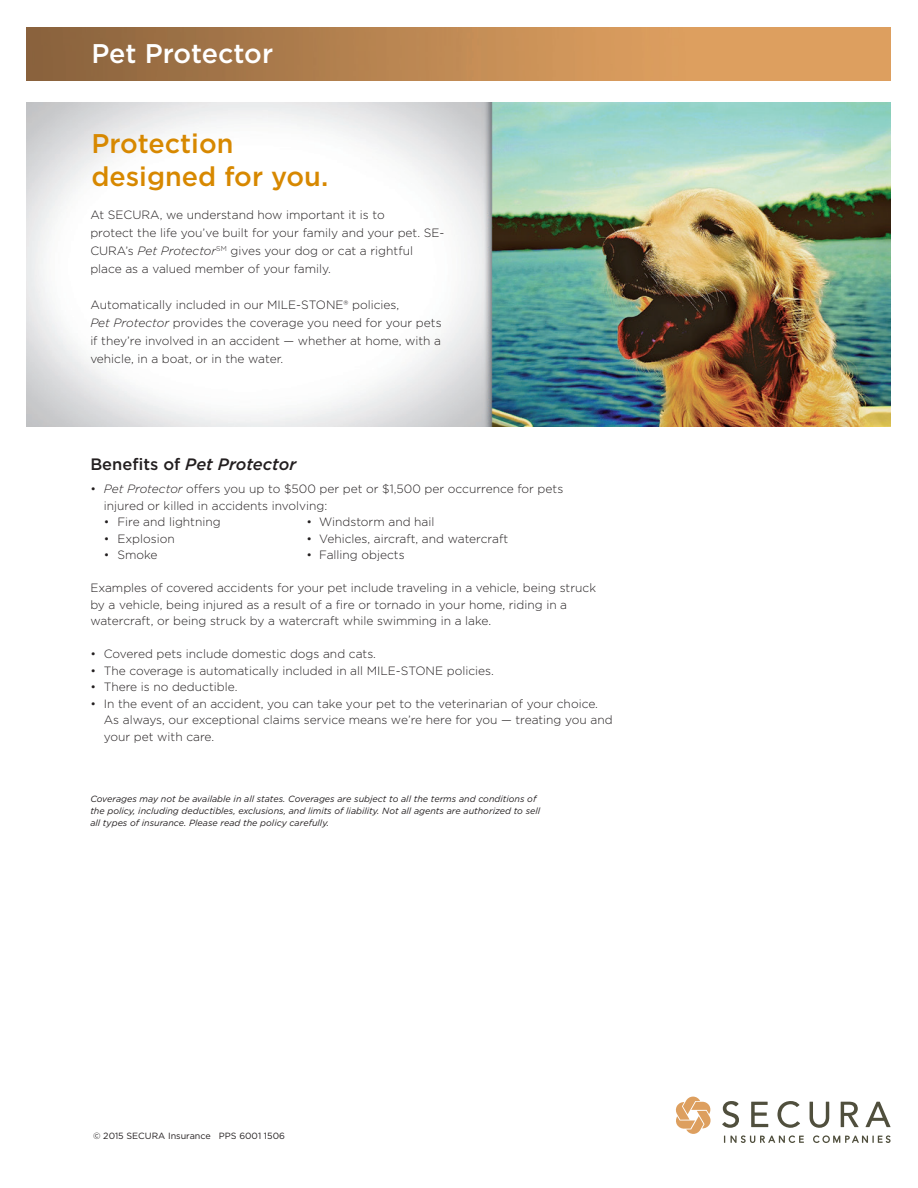
<style>
.page{position:relative;width:918px;height:1188px;background:#fff}
.page>*{position:absolute;margin:0;border:0;box-sizing:border-box;transform-origin:0 0}
.Main_Headline{font:500 27px "Gotham";color:#d78800}
.t1{font:500 27px "Gotham";color:#fff}
.Subheads{font:italic 500 16.5px "Gotham";color:#231f20}
.Main_body_bullet_poi{font:300 12px "Gotham";color:#231f20}
.Intro_body_copy{font:300 12px/18px "Gotham";color:#231f20}
.Disclaimer_copy{font:italic 9px "Gotham";color:#231f20}
.t2{font:9px "Gotham";color:#231f20}
.s1{font-style:italic}
.s2{font-style:normal}
</style>
<div class="page">
<img style="left:27px;top:103px;width:864px;height:324px">
<img style="left:27px;top:27px;width:864px;height:54px">
<svg style="left:675px;top:1097px;width:36px;height:37px"></svg>
<svg style="left:724px;top:1135px;width:80px;height:8px"></svg>
<svg style="left:813px;top:1135px;width:78px;height:8px"></svg>
<svg style="left:722px;top:1101px;width:17px;height:27px"></svg>
<svg style="left:751px;top:1102px;width:17px;height:25px"></svg>
<svg style="left:777px;top:1101px;width:23px;height:27px"></svg>
<svg style="left:810px;top:1102px;width:19px;height:26px"></svg>
<svg style="left:841px;top:1102px;width:18px;height:25px"></svg>
<svg style="left:865px;top:1102px;width:26px;height:25px"></svg>
<p class="t1" style="left:91px;top:36px;width:183px">Pet Protector</p>
<p class="Main_Headline" style="left:91px;top:125px;width:144px">Protection</p>
<p class="Main_Headline" style="left:91px;top:158px;width:238px">designed for you.</p>
<p class="Intro_body_copy" style="left:90px;top:206px;width:296px">At SECURA, we understand how important it is to</p>
<p class="Intro_body_copy" style="left:90px;top:224px;width:356px">protect the life you’ve built for your family and your pet. SE-<br>CURA’s <span class="s1">Pet Protector</span><sup>SM</sup> gives your dog or cat a rightful</p>
<p class="Intro_body_copy" style="left:90px;top:260px;width:242px">place as a valued member of your family.</p>
<p class="Intro_body_copy" style="left:90px;top:296px;width:310px">Automatically included in our MILE-STONE® policies,</p>
<p class="Intro_body_copy" style="left:90px;top:314px;width:353px"><span class="s1">Pet Protector</span> provides the coverage you need for your pets</p>
<p class="Intro_body_copy" style="left:90px;top:332px;width:352px">if they’re involved in an accident — whether at home, with a</p>
<p class="Intro_body_copy" style="left:90px;top:350px;width:194px">vehicle, in a boat, or in the water.</p>
<p class="Subheads" style="left:90px;top:453px;width:207px"><span class="s2">Benefits of</span> Pet Protector</p>
<p class="Main_body_bullet_poi" style="left:90px;top:481px;width:474px">• <span class="s1">Pet Protector</span> offers you up to $500 per pet or $1,500 per occurrence for pets</p>
<p class="Main_body_bullet_poi" style="left:104px;top:498px;width:225px">injured or killed in accidents involving:</p>
<p class="Main_body_bullet_poi" style="left:104px;top:514px;width:118px">• Fire and lightning</p>
<p class="Main_body_bullet_poi" style="left:306px;top:514px;width:130px">• Windstorm and hail</p>
<p class="Main_body_bullet_poi" style="left:104px;top:531px;width:72px">• Explosion</p>
<p class="Main_body_bullet_poi" style="left:306px;top:531px;width:203px">• Vehicles, aircraft, and watercraft</p>
<p class="Main_body_bullet_poi" style="left:104px;top:547px;width:55px">• Smoke</p>
<p class="Main_body_bullet_poi" style="left:306px;top:547px;width:100px">• Falling objects</p>
<p class="Main_body_bullet_poi" style="left:90px;top:580px;width:507px">Examples of covered accidents for your pet include traveling in a vehicle, being struck</p>
<p class="Main_body_bullet_poi" style="left:90px;top:597px;width:478px">by a vehicle, being injured as a result of a fire or tornado in your home, riding in a</p>
<p class="Main_body_bullet_poi" style="left:90px;top:613px;width:402px">watercraft, or being struck by a watercraft while swimming in a lake.</p>
<p class="Main_body_bullet_poi" style="left:90px;top:646px;width:287px">• Covered pets include domestic dogs and cats.</p>
<p class="Main_body_bullet_poi" style="left:90px;top:663px;width:405px">• The coverage is automatically included in all MILE-STONE policies.</p>
<p class="Main_body_bullet_poi" style="left:90px;top:679px;width:149px">• There is no deductible.</p>
<p class="Main_body_bullet_poi" style="left:90px;top:696px;width:509px">• In the event of an accident, you can take your pet to the veterinarian of your choice.</p>
<p class="Main_body_bullet_poi" style="left:104px;top:712px;width:510px">As always, our exceptional claims service means we’re here for you — treating you and</p>
<p class="Main_body_bullet_poi" style="left:104px;top:729px;width:112px">your pet with care.</p>
<p class="Disclaimer_copy" style="left:90px;top:793px;width:448px">Coverages may not be available in all states. Coverages are subject to all the terms and conditions of</p>
<p class="Disclaimer_copy" style="left:90px;top:805px;width:451px">the policy, including deductibles, exclusions, and limits of liability. Not all agents are authorized to sell</p>
<p class="Disclaimer_copy" style="left:90px;top:817px;width:240px">all types of insurance. Please read the policy carefully.</p>
<p class="t2" style="left:93px;top:1130px;width:193px">© 2015 SECURA Insurance PPS 6001 1506</p>
</div>
